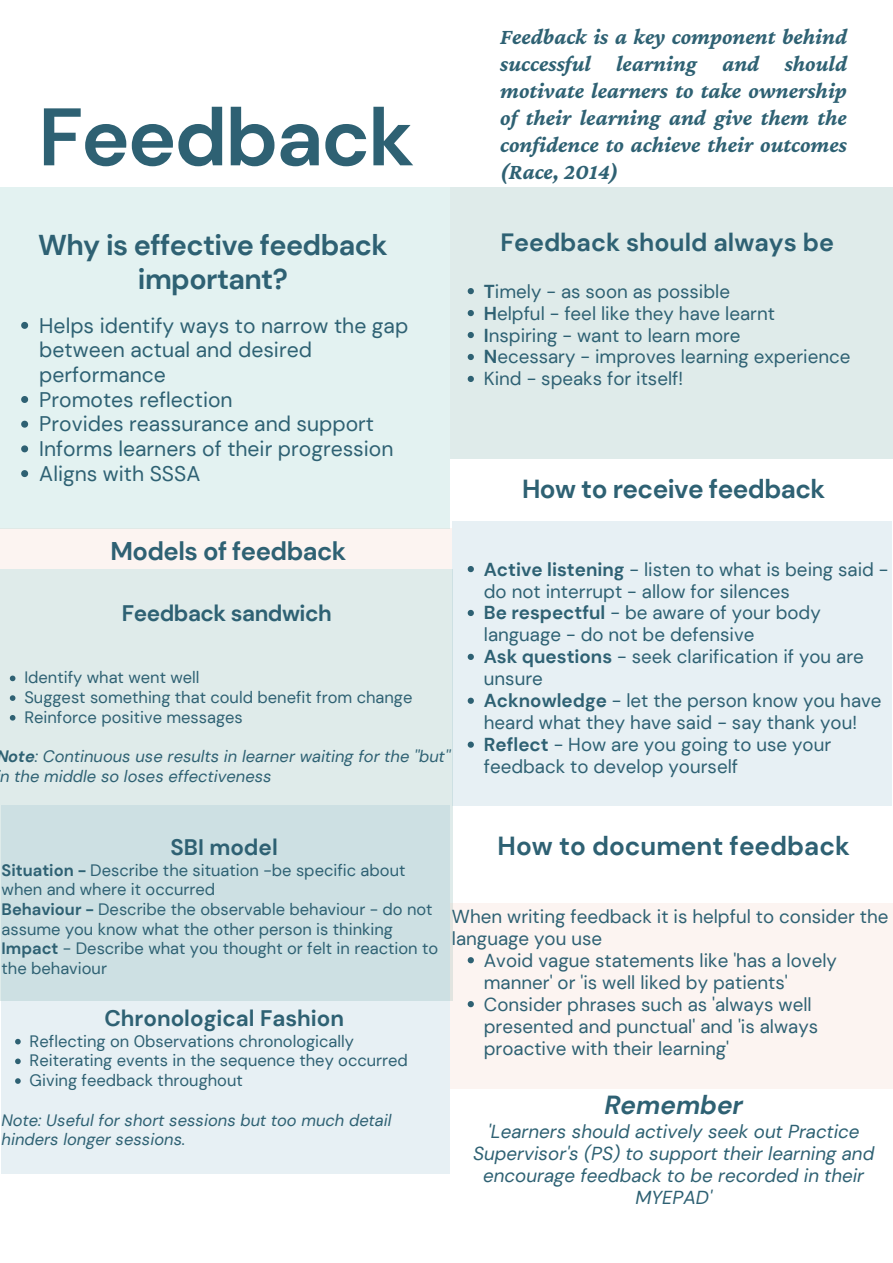
<style>
.page{position:relative;width:893px;height:1263px;background:#fff}
.page>*{position:absolute;margin:0;border:0;box-sizing:border-box;transform-origin:0 0}
.t1{font:700 81.38px "DM Sans";letter-spacing:-.025em;color:#2e6173}
.t2{font:700 28.65px/34.2px "DM Sans";letter-spacing:-.02em;color:#2e6173;text-align:center}
.t3{font:700 26.1px "DM Sans";color:#2e6173}
.t4{font:700 26.1px "DM Sans";letter-spacing:-.02em;color:#2e6173}
.t5{font:italic 700 26.1px "DM Sans";color:#2e6173}
.t6{font:700 25.58px "DM Sans";letter-spacing:-.02em;color:#2e6173}
.t7{font:700 24.97px "DM Sans";color:#2e6173}
.t8{font:italic 700 22.8px/27px "Crimson Pro";color:#2e6173;text-align:justify}
.t9{font:700 22.42px "DM Sans";color:#2e6173}
.t10{font:700 22.42px "DM Sans";letter-spacing:-.02em;color:#2e6173}
.t11{font:21.08px/24.7px "DM Sans";color:#2e6173}
.t12{font:18.75px/22px "DM Sans";color:#2e6173}
.t13{font:italic 18.75px/22px "DM Sans";color:#2e6173;text-align:center}
.t14{font:16.5px/19.7px "DM Sans";color:#2e6173}
.t15{font:italic 16.5px/19.7px "DM Sans";color:#2e6173}
.s1{font-weight:700}
</style>
<div class="page">
<div style="left:0;top:529px;width:452px;height:40px;background:#fcf4f1"></div>
<div style="left:450px;top:187px;width:443px;height:272px;background:#dfebea"></div>
<div style="left:0;top:569px;width:452px;height:432px;background:#dfebea"></div>
<div style="left:452px;top:521px;width:439px;height:285px;background:#e7f0f4"></div>
<div style="left:450px;top:903px;width:443px;height:185px;background:#fcf4f1"></div>
<div style="left:2px;top:806px;width:448px;height:368px;background:linear-gradient(to right,#d9e7eb,#d9e8eb)"></div>
<div style="left:0;top:187px;width:450px;height:341px;background:#e3f2f1"></div>
<svg style="left:468px;top:288px;width:6px;height:6px"></svg>
<svg style="left:468px;top:310px;width:6px;height:6px"></svg>
<svg style="left:468px;top:332px;width:6px;height:6px"></svg>
<svg style="left:468px;top:354px;width:6px;height:6px"></svg>
<svg style="left:468px;top:376px;width:6px;height:6px"></svg>
<svg style="left:10px;top:675px;width:5px;height:6px"></svg>
<svg style="left:10px;top:695px;width:5px;height:6px"></svg>
<svg style="left:10px;top:715px;width:5px;height:6px"></svg>
<svg style="left:468px;top:566px;width:6px;height:6px"></svg>
<svg style="left:468px;top:610px;width:6px;height:6px"></svg>
<svg style="left:468px;top:654px;width:6px;height:6px"></svg>
<svg style="left:468px;top:698px;width:6px;height:6px"></svg>
<svg style="left:468px;top:741px;width:6px;height:7px"></svg>
<svg style="left:468px;top:957px;width:6px;height:6px"></svg>
<svg style="left:468px;top:1001px;width:6px;height:6px"></svg>
<svg style="left:15px;top:1039px;width:6px;height:5px"></svg>
<svg style="left:15px;top:1058px;width:6px;height:6px"></svg>
<svg style="left:15px;top:1078px;width:6px;height:6px"></svg>
<svg style="left:21px;top:322px;width:7px;height:7px"></svg>
<svg style="left:21px;top:396px;width:7px;height:7px"></svg>
<svg style="left:21px;top:421px;width:7px;height:7px"></svg>
<svg style="left:21px;top:445px;width:7px;height:7px"></svg>
<svg style="left:21px;top:470px;width:7px;height:7px"></svg>
<p class="t1" style="left:38px;top:85px;width:377px">Feedback</p>
<p class="t2" style="left:38px;top:228px;width:351px">Why is effective feedback important?</p>
<p class="t11" style="left:39px;top:313px;width:370px">Helps identify ways to narrow the gap between actual and desired performance</p>
<p class="t11" style="left:39px;top:387px;width:195px">Promotes reflection</p>
<p class="t11" style="left:39px;top:412px;width:336px">Provides reassurance and support</p>
<p class="t11" style="left:39px;top:437px;width:355px">Informs learners of their progression</p>
<p class="t11" style="left:39px;top:461px;width:163px">Aligns with SSSA</p>
<p class="t6" style="left:110px;top:535px;width:238px">Models of feedback</p>
<p class="t10" style="left:122px;top:599px;width:212px">Feedback sandwich</p>
<p class="t14" style="left:24px;top:668px;width:177px">Identify what went well</p>
<p class="t14" style="left:24px;top:688px;width:389px">Suggest something that could benefit from change</p>
<p class="t14" style="left:24px;top:707px;width:220px">Reinforce positive messages</p>
<p class="t15" style="left:-4px;top:747px;width:455px"><span class="s1">Note</span>: Continuous use results in learner waiting for the ''but'' n the middle so loses effectiveness</p>
<p class="t8" style="left:500px;top:23px;width:348px">Feedback is a key component behind successful learning and should motivate learners to take ownership of their learning and give them the confidence to achieve their outcomes</p>
<p class="t8" style="left:500px;top:158px;width:120px">(Race, 2014)</p>
<p class="t7" style="left:500px;top:227px;width:335px">Feedback should always be</p>
<p class="t12" style="left:484px;top:280px;width:248px"><span class="s1">T</span>imely - as soon as possible</p>
<p class="t12" style="left:484px;top:302px;width:293px"><span class="s1">H</span>elpful - feel like they have learnt</p>
<p class="t12" style="left:484px;top:324px;width:258px"><span class="s1">I</span>nspiring - want to learn more</p>
<p class="t12" style="left:484px;top:346px;width:368px"><span class="s1">N</span>ecessary - improves learning experience</p>
<p class="t12" style="left:484px;top:368px;width:201px">Kind - speaks for itself!</p>
<p class="t4" style="left:522px;top:472px;width:305px">How to receive feedback</p>
<p class="t12" style="left:484px;top:558px;width:406px"><span class="s1">Active listening</span> - listen to what is being said - do not interrupt - allow for silences</p>
<p class="t12" style="left:484px;top:602px;width:338px"><span class="s1">Be respectful</span> - be aware of your body language - do not be defensive</p>
<p class="t12" style="left:484px;top:646px;width:381px"><span class="s1">Ask questions</span> - seek clarification if you are unsure</p>
<p class="t12" style="left:484px;top:690px;width:399px"><span class="s1">Acknowledge</span> - let the person know you have heard what they have said - say thank you!</p>
<p class="t12" style="left:484px;top:734px;width:349px"><span class="s1">Reflect</span> - How are you going to use your feedback to develop yourself</p>
<p class="t9" style="left:170px;top:832px;width:109px">SBI model</p>
<p class="t14" style="left:2px;top:860px;width:405px"><span class="s1">Situation -</span> Describe the situation -be specific about when and where it occurred</p>
<p class="t14" style="left:2px;top:899px;width:432px"><span class="s1">Behaviour -</span> Describe the observable behaviour - do not assume you know what the other person is thinking</p>
<p class="t14" style="left:2px;top:939px;width:438px"><span class="s1">Impact</span> - Describe what you thought or felt in reaction to the behaviour</p>
<p class="t9" style="left:104px;top:1003px;width:241px">Chronological Fashion</p>
<p class="t14" style="left:30px;top:1031px;width:326px">Reflecting on 0bservations chronologically</p>
<p class="t14" style="left:30px;top:1051px;width:380px">Reiterating events in the sequence they occurred</p>
<p class="t14" style="left:30px;top:1070px;width:215px">Giving feedback throughout</p>
<p class="t15" style="left:2px;top:1110px;width:391px">Note: Useful for short sessions but too much detail hinders longer sessions.</p>
<p class="t3" style="left:497px;top:829px;width:354px">How to document feedback</p>
<p class="t12" style="left:452px;top:905px;width:438px">When writing feedback it is helpful to consider the language you use</p>
<p class="t12" style="left:484px;top:949px;width:355px">Avoid vague statements like 'has a lovely manner' or 'is well liked by patients'</p>
<p class="t12" style="left:484px;top:993px;width:336px">Consider phrases such as 'always well presented and punctual' and 'is always proactive with their learning'</p>
<p class="t5" style="left:604px;top:1088px;width:140px">Remember</p>
<p class="t13" style="left:473px;top:1121px;width:403px">'Learners should actively seek out Practice Supervisor's (PS) to support their learning and encourage feedback to be recorded in their MYEPAD'</p>
</div>
